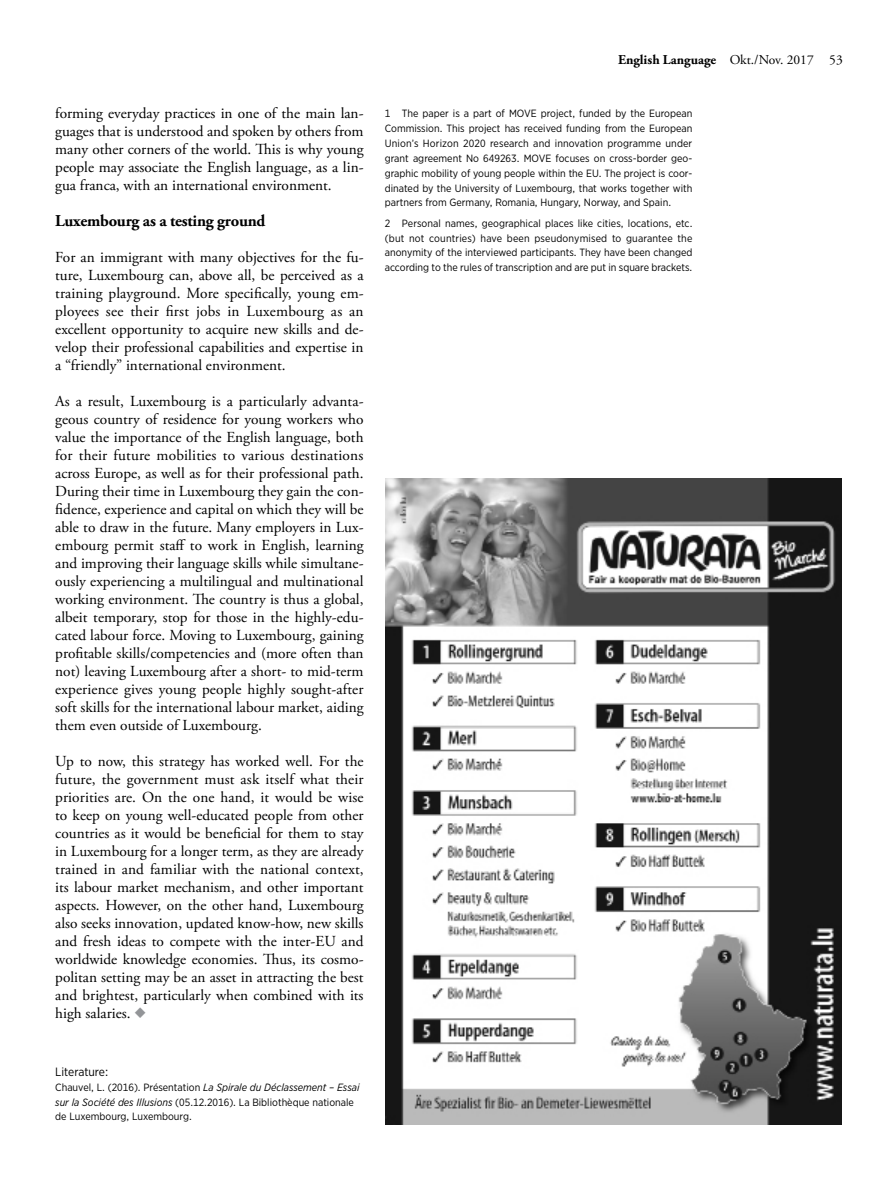
<style>
.page{position:relative;width:893px;height:1191px;background:#fff}
.page>*{position:absolute;margin:0;border:0;box-sizing:border-box;transform-origin:0 0}
.t1{font:700 16.5px "Adobe Garamond Pro";letter-spacing:-.015em;color:#000}
.t2{font:15.3px/18px "Adobe Garamond Pro";color:#000;text-align:justify}
.t3{font:700 13.5px "Adobe Garamond Pro";color:#000}
.t4{font:12px "Gotham Narrow";color:#000}
.t5{font:10.5px/14.9px "Gotham Narrow";color:#000;text-align:justify}
.s1{font-family:"Monotype Sorts";font-size:14.7px;color:#939598}
.s2{font-style:italic}
.s3{font-weight:400}
</style>
<div class="page">
<img style="left:385px;top:478px;width:456px;height:646px">
<p class="t2" style="left:55px;top:105px;width:310px">forming everyday practices in one of the main lan&shy;guages that is understood and spoken by others from many other corners of the world. This is why young people may associate the English language, as a lin&shy;gua franca, with an international environment.</p>
<p class="t1" style="left:55px;top:211px;width:212px">Luxembourg as a testing ground</p>
<p class="t2" style="left:55px;top:249px;width:310px">For an immigrant with many objectives for the fu&shy;ture, Luxembourg can, above all, be perceived as a training playground. More specifically, young em&shy;ployees see their first jobs in Luxembourg as an excellent opportunity to acquire new skills and de&shy;velop their professional capabilities and expertise in a “friendly” international environment.</p>
<p class="t2" style="left:55px;top:393px;width:310px">As a result, Luxembourg is a particularly advanta&shy;geous country of residence for young workers who value the importance of the English language, both for their future mobilities to various destinations across Europe, as well as for their professional path.<br>During their time in Luxembourg they gain the con&shy;fidence, experience and capital on which they will be able to draw in the future. Many employers in Lux&shy;embourg permit staff to work in English, learning and improving their language skills while simultane&shy;ously experiencing a multilingual and multinational working environment. The country is thus a global, albeit temporary, stop for those in the highly-edu&shy;cated labour force. Moving to Luxembourg, gaining profitable skills/competencies and (more often than not) leaving Luxembourg after a short- to mid-term experience gives young people highly sought-after soft skills for the international labour market, aiding them even outside of Luxembourg.</p>
<p class="t2" style="left:55px;top:753px;width:310px">Up to now, this strategy has worked well. For the future, the government must ask itself what their priorities are. On the one hand, it would be wise to keep on young well-educated people from other countries as it would be beneficial for them to stay in Luxembourg for a longer term, as they are already trained in and familiar with the national context, its labour market mechanism, and other important aspects. However, on the other hand, Luxembourg also seeks innovation, updated know-how, new skills and fresh ideas to compete with the inter-EU and worldwide knowledge economies. Thus, its cosmo&shy;politan setting may be an asset in attracting the best and brightest, particularly when combined with its high salaries. <span class="s1">u</span></p>
<p class="t4" style="left:55px;top:1064px;width:54px">Literature:</p>
<p class="t5" style="left:55px;top:1079px;width:306px;text-align:left">Chauvel, L. (2016). Présentation <span class="s2">La Spirale du Déclassement – Essai sur la Société des Illusions</span> (05.12.2016). La Bibliothèque nationale de Luxembourg, Luxembourg.</p>
<p class="t3" style="left:618px;top:52px;width:226px">English Language <span class="s3">Okt./Nov. 2017 53</span></p>
<p class="t5" style="left:385px;top:106px;width:309px">1 The paper is a part of MOVE project, funded by the European Commission. This project has received funding from the European Union’s Horizon 2020 research and innovation programme under grant agreement No 649263. MOVE focuses on cross-border geo&shy;graphic mobility of young people within the EU. The project is coor&shy;dinated by the University of Luxembourg, that works together with partners from Germany, Romania, Hungary, Norway, and Spain.</p>
<p class="t5" style="left:385px;top:215px;width:309px">2 Personal names, geographical places like cities, locations, etc. (but not countries) have been pseudonymised to guarantee the anonymity of the interviewed participants. They have been changed according to the rules of transcription and are put in square brackets.</p>
</div>
